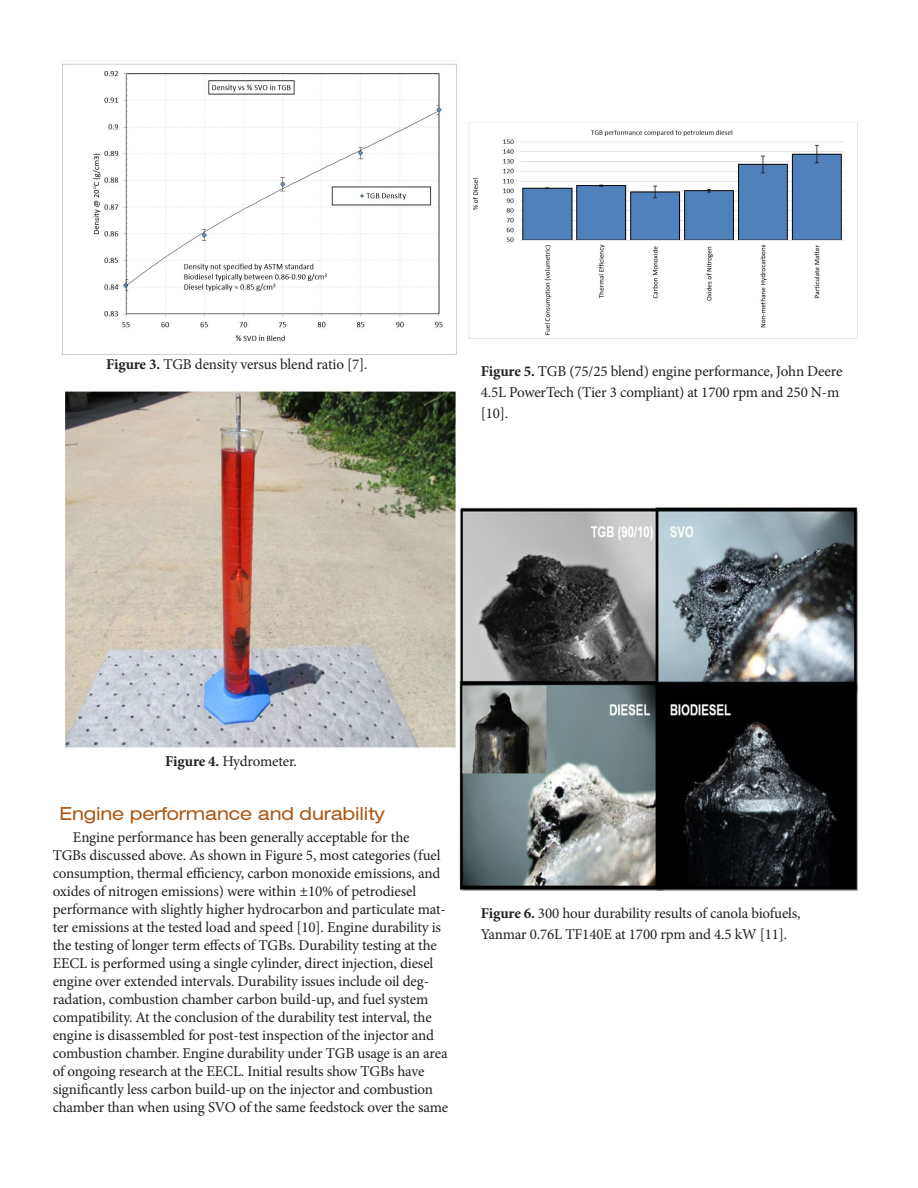
<style>
.page{position:relative;width:918px;height:1188px;background:#fff}
.page>*{position:absolute;margin:0;border:0;box-sizing:border-box;transform-origin:0 0}
.body{font:expanded 18px "Swiss 721 BT";letter-spacing:-.01em;color:#ab540e}
.body-2{font:15px/18px "Minion Pro";letter-spacing:-.01em;color:#231f20}
.subhead_1{font:15px/21px "Minion Pro";letter-spacing:-.01em;color:#231f20}
.s1{font-weight:700}
</style>
<div class="page">
<img style="left:62px;top:63px;width:395px;height:292px">
<img style="left:64px;top:390px;width:392px;height:358px">
<img style="left:459px;top:507px;width:399px;height:384px">
<img style="left:468px;top:122px;width:390px;height:217px">
<p class="subhead_1" style="left:106px;top:354px;width:263px"><span class="s1">Figure 3.</span> TGB density versus blend ratio [7].</p>
<p class="subhead_1" style="left:481px;top:361px;width:363px"><span class="s1">Figure 5.</span> TGB (75/25 blend) engine performance, John Deere<br>4.5L PowerTech (Tier 3 compliant) at 1700 rpm and 250 N-m [10].</p>
<p class="subhead_1" style="left:165px;top:750px;width:133px"><span class="s1">Figure 4.</span> Hydrometer.</p>
<p class="body" style="left:59px;top:802px;width:327px">Engine performance and durability</p>
<p class="body-2" style="left:53px;top:828px;width:397px;text-indent:20px">Engine performance has been generally acceptable for the<br>TGBs discussed above. As shown in Figure 5, most categories (fuel consumption, thermal efficiency, carbon monoxide emissions, and oxides of nitrogen emissions) were within ±10% of petrodiesel performance with slightly higher hydrocarbon and particulate mat&shy;ter emissions at the tested load and speed [10]. Engine durability is the testing of longer term effects of TGBs. Durability testing at the EECL is performed using a single cylinder, direct injection, diesel engine over extended intervals. Durability issues include oil deg&shy;radation, combustion chamber carbon build-up, and fuel system compatibility. At the conclusion of the durability test interval, the engine is disassembled for post-test inspection of the injector and combustion chamber. Engine durability under TGB usage is an area of ongoing research at the EECL. Initial results show TGBs have significantly less carbon build-up on the injector and combustion chamber than when using SVO of the same feedstock over the same</p>
<p class="subhead_1" style="left:481px;top:903px;width:321px"><span class="s1">Figure 6.</span> 300 hour durability results of canola biofuels,<br>Yanmar 0.76L TF140E at 1700 rpm and 4.5 kW [11].</p>
</div>
